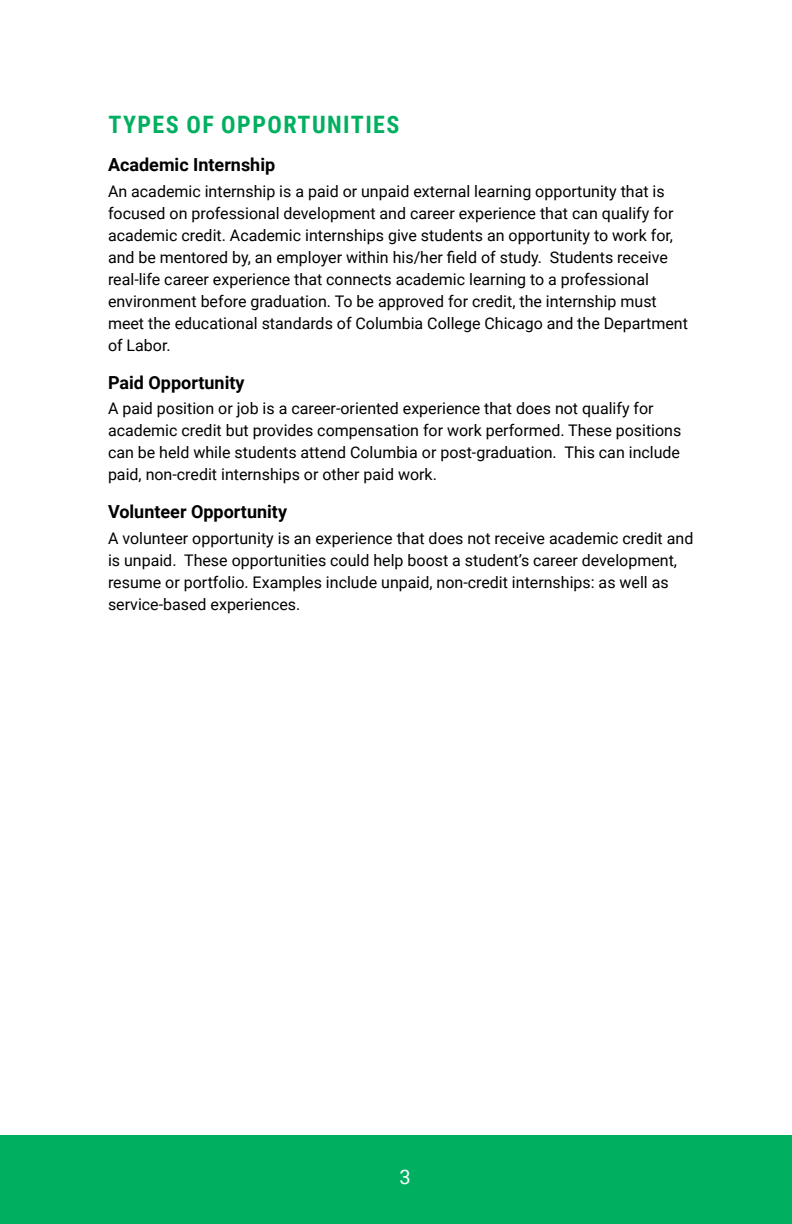
<style>
.page{position:relative;width:792px;height:1224px;background:#fff}
.page>*{position:absolute;margin:0;border:0;box-sizing:border-box;transform-origin:0 0}
.t1{font:700 24px "Roboto Condensed";letter-spacing:.06em;color:#00b060}
.t2{font:20px "Roboto";color:#fff}
.t3{font:700 18px "Roboto";color:#000}
.t4{font:16px/22px "Roboto";color:#000}
</style>
<div class="page">
<div style="left:0;top:1135px;width:792px;height:89px;background:#00b060"></div>
<h1 class="t1" style="left:108px;top:108px;width:293px">TYPES OF OPPORTUNITIES</h1>
<p class="t3" style="left:108px;top:152px;width:169px">Academic Internship</p>
<p class="t4" style="left:108px;top:179px;width:581px">An academic internship is a paid or unpaid external learning opportunity that is focused on professional development and career experience that can qualify for academic credit. Academic internships give students an opportunity to work for, and be mentored by, an employer within his/her field of study. Students receive real-life career experience that connects academic learning to a professional environment before graduation. To be approved for credit, the internship must meet the educational standards of Columbia College Chicago and the Department of Labor.</p>
<p class="t3" style="left:108px;top:370px;width:138px">Paid Opportunity</p>
<p class="t4" style="left:108px;top:397px;width:575px">A paid position or job is a career-oriented experience that does not qualify for academic credit but provides compensation for work performed. These positions can be held while students attend Columbia or post-graduation. This can include paid, non-credit internships or other paid work.</p>
<p class="t3" style="left:108px;top:499px;width:181px">Volunteer Opportunity</p>
<p class="t4" style="left:108px;top:527px;width:587px">A volunteer opportunity is an experience that does not receive academic credit and is unpaid. These opportunities could help boost a student’s career development, resume or portfolio. Examples include unpaid, non-credit internships: as well as service-based experiences.</p>
<p class="t2" style="left:399px;top:1163px;width:13px">3</p>
</div>
